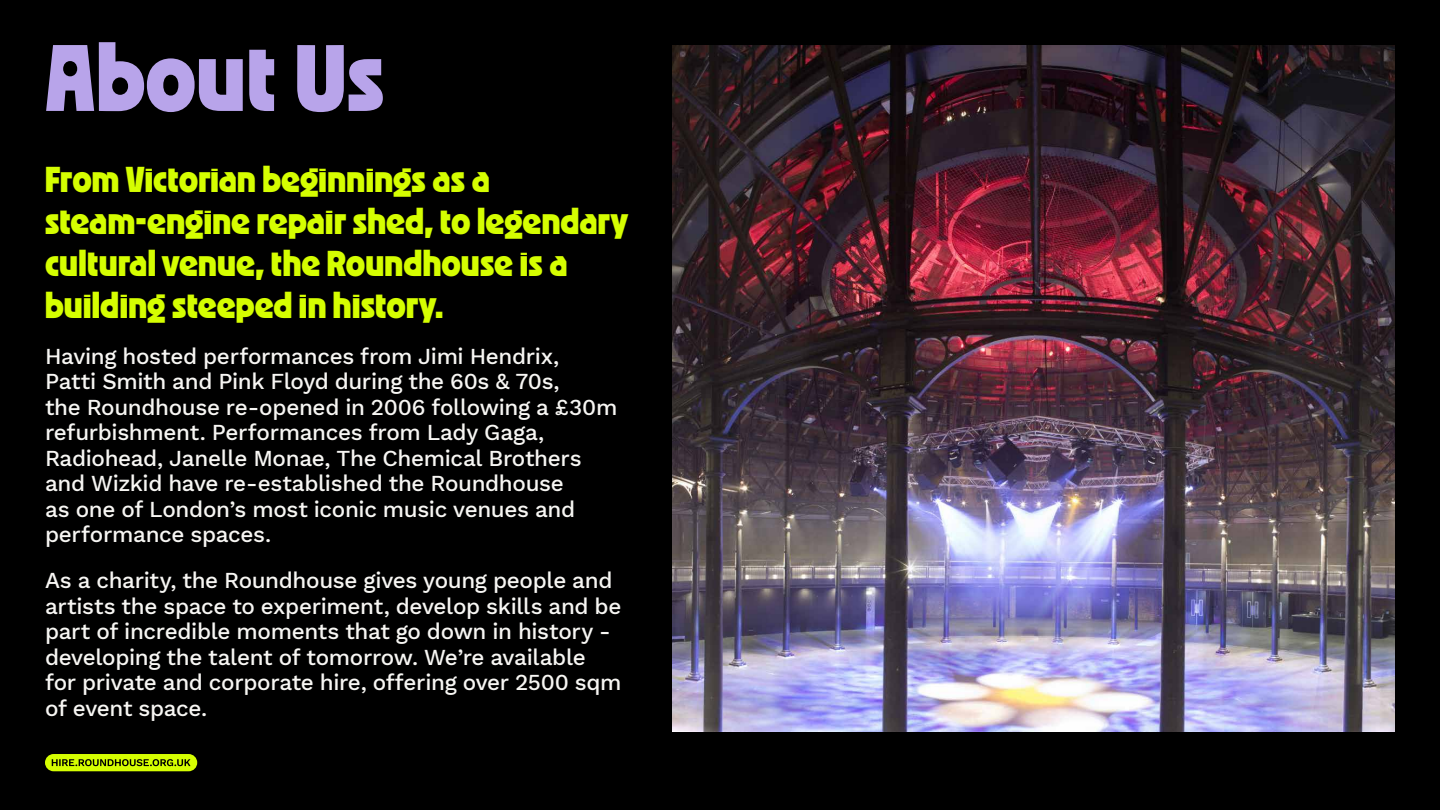
<style>
.page{position:relative;width:1440px;height:810px;background:#000}
.page>*{position:absolute;margin:0;border:0;box-sizing:border-box;transform-origin:0 0}
.t1{font:700 102px "OZIK";letter-spacing:.005em;color:#b8a4ea}
.t2{font:700 39px/42px "OZIK";color:#d5fe01}
.t3{font:500 22.5px/25.5px "Work Sans";letter-spacing:-.015em;color:#f7f6f3}
</style>
<div class="page">
<img style="left:672px;top:45px;width:723px;height:687px">
<div style="left:45px;top:754px;width:152px;height:17px;background:#d5fe01;border-radius:9px"></div>
<svg style="left:52px;top:759px;width:139px;height:7px"></svg>
<h1 class="t1" style="left:45px;top:17px;width:341px">About Us</h1>
<h2 class="t2" style="left:45px;top:156px;width:585px">From Victorian beginnings as a steam-engine repair shed, to legendary cultural venue, the Roundhouse is a building steeped in history.</h2>
<p class="t3" style="left:45px;top:343px;width:574px">Having hosted performances from Jimi Hendrix,<br>Patti Smith and Pink Floyd during the 60s &amp; 70s,<br>the Roundhouse re-opened in 2006 following a £30m refurbishment. Performances from Lady Gaga, Radiohead, Janelle Monae, The Chemical Brothers and Wizkid have re-established the Roundhouse<br>as one of London’s most iconic music venues and performance spaces.</p>
<p class="t3" style="left:45px;top:567px;width:578px">As a charity, the Roundhouse gives young people and artists the space to experiment, develop skills and be part of incredible moments that go down in history - developing the talent of tomorrow. We’re available for private and corporate hire, offering over 2500 sqm of event space.</p>
</div>
